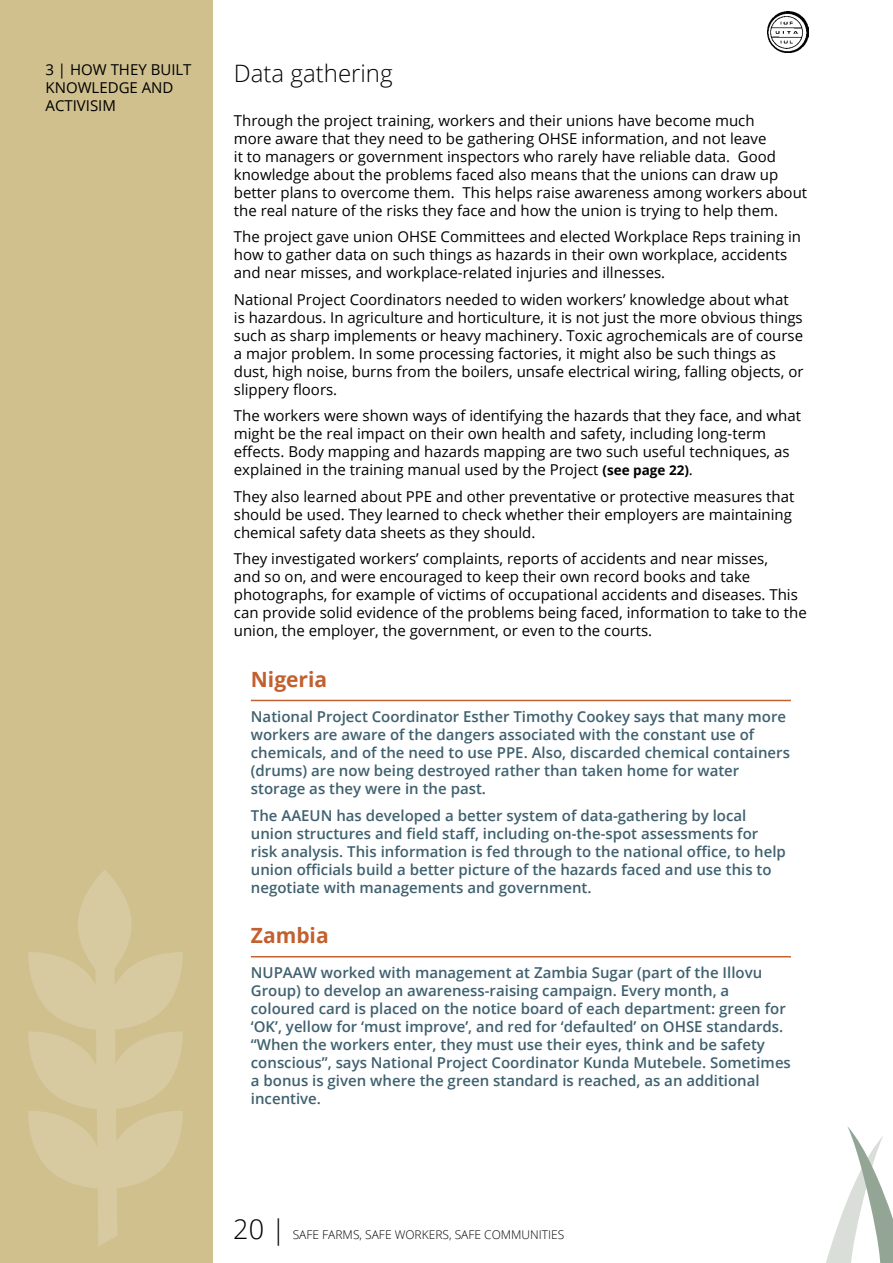
<style>
.page{position:relative;width:893px;height:1263px;background:#fff}
.page>*{position:absolute;margin:0;border:0;box-sizing:border-box;transform-origin:0 0}
.t1{font:300 27px "Open Sans";color:#000}
.t2{font:300 24px "Open Sans";color:#000}
.t3{font:700 21px "Open Sans";color:#c3602f}
.t4{font:15px/18px "Open Sans";color:#000}
.t5{font:600 15px/18px "Open Sans";color:#3f616f}
.t6{font:300 12px "Open Sans";color:#000}
.s1{font-weight:700;font-size:13.5px}
</style>
<div class="page">
<div style="left:0;top:0;width:213px;height:1263px;background:#cfc08e"></div>
<svg style="left:27px;top:870px;width:157px;height:377px;background:#d3c597"></svg>
<img style="left:768px;top:11px;width:41px;height:42px">
<svg style="left:826px;top:1126px;width:67px;height:137px"></svg>
<hr style="left:251px;top:700px;width:540px;height:1px;background:#c3602f">
<hr style="left:251px;top:956px;width:540px;height:1px;background:#c3602f">
<p class="t4" style="left:46px;top:60px;width:148px">3 | HOW THEY BUILT<br>KNOWLEDGE AND<br>ACTIVISIM</p>
<h2 class="t2" style="left:234px;top:57px;width:160px">DATA GATHERING</h2>
<p class="t4" style="left:234px;top:111px;width:575px">Through the project training, workers and their unions have become much<br>more aware that they need to be gathering OHSE information, and not leave<br>it to managers or government inspectors who rarely have reliable data. Good knowledge about the problems faced also means that the unions can draw up better plans to overcome them. This helps raise awareness among workers about the real nature of the risks they face and how the union is trying to help them.</p>
<p class="t4" style="left:234px;top:227px;width:569px">The project gave union OHSE Committees and elected Workplace Reps training in how to gather data on such things as hazards in their own workplace, accidents and near misses, and workplace-related injuries and illnesses.</p>
<p class="t4" style="left:234px;top:290px;width:571px">National Project Coordinators needed to widen workers’ knowledge about what<br>is hazardous. In agriculture and horticulture, it is not just the more obvious things such as sharp implements or heavy machinery. Toxic agrochemicals are of course a major problem. In some processing factories, it might also be such things as dust, high noise, burns from the boilers, unsafe electrical wiring, falling objects, or slippery floors.</p>
<p class="t4" style="left:234px;top:406px;width:569px">The workers were shown ways of identifying the hazards that they face, and what might be the real impact on their own health and safety, including long-term effects. Body mapping and hazards mapping are two such useful techniques, as explained in the training manual used by the Project <span class="s1">(see page 22)</span>.</p>
<p class="t4" style="left:234px;top:487px;width:562px">They also learned about PPE and other preventative or protective measures that should be used. They learned to check whether their employers are maintaining chemical safety data sheets as they should.</p>
<p class="t4" style="left:234px;top:549px;width:574px">They investigated workers’ complaints, reports of accidents and near misses,<br>and so on, and were encouraged to keep their own record books and take photographs, for example of victims of occupational accidents and diseases. This can provide solid evidence of the problems being faced, information to take to the union, the employer, the government, or even to the courts.</p>
<h3 class="t3" style="left:251px;top:664px;width:78px">Nigeria</h3>
<p class="t5" style="left:251px;top:707px;width:541px">National Project Coordinator Esther Timothy Cookey says that many more workers are aware of the dangers associated with the constant use of chemicals, and of the need to use PPE. Also, discarded chemical containers (drums) are now being destroyed rather than taken home for water storage as they were in the past.</p>
<p class="t5" style="left:251px;top:806px;width:536px">The AAEUN has developed a better system of data-gathering by local union structures and field staff, including on-the-spot assessments for risk analysis. This information is fed through to the national office, to help union officials build a better picture of the hazards faced and use this to negotiate with managements and government.</p>
<h3 class="t3" style="left:251px;top:921px;width:79px">Zambia</h3>
<p class="t5" style="left:251px;top:963px;width:542px">NUPAAW worked with management at Zambia Sugar (part of the Illovu Group) to develop an awareness-raising campaign. Every month, a coloured card is placed on the notice board of each department: green for ‘OK’, yellow for ‘must improve’, and red for ‘defaulted’ on OHSE standards. “When the workers enter, they must use their eyes, think and be safety conscious”, says National Project Coordinator Kunda Mutebele. Sometimes a bonus is given where the green standard is reached, as an additional incentive.</p>
<h1 class="t1" style="left:233px;top:1210px;width:54px">20 |</h1>
<p class="t6" style="left:293px;top:1226px;width:272px">SAFE FARMS, SAFE WORKERS, SAFE COMMUNITIES</p>
</div>
